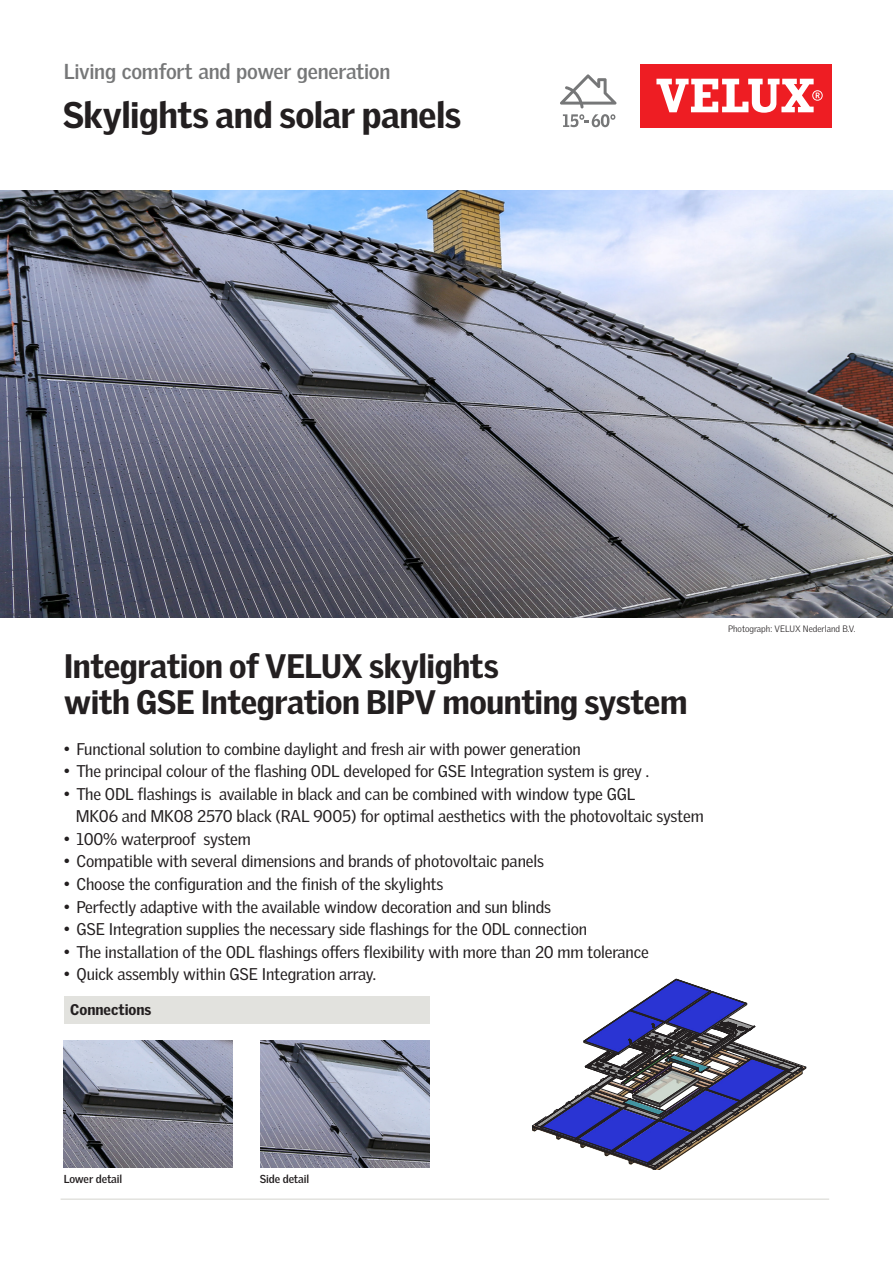
<style>
.page{position:relative;width:893px;height:1263px;background:#fff}
.page>*{position:absolute;margin:0;border:0;box-sizing:border-box;transform-origin:0 0}
.Headline{font:900 36px "Velux Gothic";letter-spacing:-.015em;color:#231f20}
.Headline-2{font:900 33px "Velux Gothic";letter-spacing:-.015em;color:#231f20}
.Subline{font:700 21px "Velux Gothic";letter-spacing:-.015em;color:#767778}
.t1{font:16.5px "Velux Gothic";letter-spacing:-.01em;color:#231f20}
.Dunkler_Kasten{font:900 15px "Velux Gothic";color:#231f20}
.t2{font:700 11.25px "Velux Gothic";letter-spacing:-.01em;color:#231f20}
.t3{font:300 9px "Velux Gothic";color:#231f20}
.t4{font:3.3px "Tahoma";color:#000}
</style>
<div class="page">
<div style="left:64px;top:996px;width:366px;height:28px;background:#e2e2de"></div>
<svg style="left:560px;top:74px;width:57px;height:34px"></svg>
<svg style="left:563px;top:114px;width:52px;height:13px"></svg>
<hr style="left:61px;top:1198px;width:768px;height:2px;background:#e2e2de">
<div style="left:640px;top:64px;width:191px;height:64px;background:#ee1d23"></div>
<svg style="left:656px;top:79px;width:167px;height:34px"></svg>
<img style="left:0;top:190px;width:893px;height:428px">
<img style="left:261px;top:1040px;width:169px;height:128px">
<img style="left:64px;top:1040px;width:169px;height:128px">
<svg style="left:532px;top:978px;width:275px;height:192px"></svg>
<p class="Subline" style="left:64px;top:59px;width:328px">Living comfort and power generation</p>
<p class="Headline" style="left:63px;top:92px;width:400px">Skylights and solar panels</p>
<p class="Headline-2" style="left:64px;top:645px;width:436px">Integration of VELUX skylights</p>
<p class="Headline-2" style="left:64px;top:681px;width:625px">with GSE Integration BIPV mounting system</p>
<p class="t1" style="left:64px;top:739px;width:519px">• Functional solution to combine daylight and fresh air with power generation</p>
<p class="t1" style="left:64px;top:762px;width:587px">• The principal colour of the flashing ODL developed for GSE Integration system is grey .</p>
<p class="t1" style="left:64px;top:784px;width:573px">• The ODL flashings is available in black and can be combined with window type GGL</p>
<p class="t1" style="left:76px;top:807px;width:629px">MK06 and MK08 2570 black (RAL 9005) for optimal aesthetics with the photovoltaic system</p>
<p class="t1" style="left:64px;top:829px;width:188px">• 100% waterproof system</p>
<p class="t1" style="left:64px;top:852px;width:482px">• Compatible with several dimensions and brands of photovoltaic panels</p>
<p class="t1" style="left:64px;top:874px;width:381px">• Choose the configuration and the finish of the skylights</p>
<p class="t1" style="left:64px;top:897px;width:489px">• Perfectly adaptive with the available window decoration and sun blinds</p>
<p class="t1" style="left:64px;top:919px;width:525px">• GSE Integration supplies the necessary side flashings for the ODL connection</p>
<p class="t1" style="left:64px;top:942px;width:587px">• The installation of the ODL flashings offers flexibility with more than 20 mm tolerance</p>
<p class="t1" style="left:64px;top:964px;width:314px">• Quick assembly within GSE Integration array.</p>
<p class="t4" style="left:519px;top:947px;width:3px">6</p>
<p class="Dunkler_Kasten" style="left:70px;top:1000px;width:83px">Connections</p>
<p class="t3" style="left:728px;top:623px;width:129px">Photograph: VELUX Nederland B.V.</p>
<p class="t2" style="left:64px;top:1172px;width:60px">Lower detail</p>
<p class="t2" style="left:260px;top:1172px;width:51px">Side detail</p>
</div>
